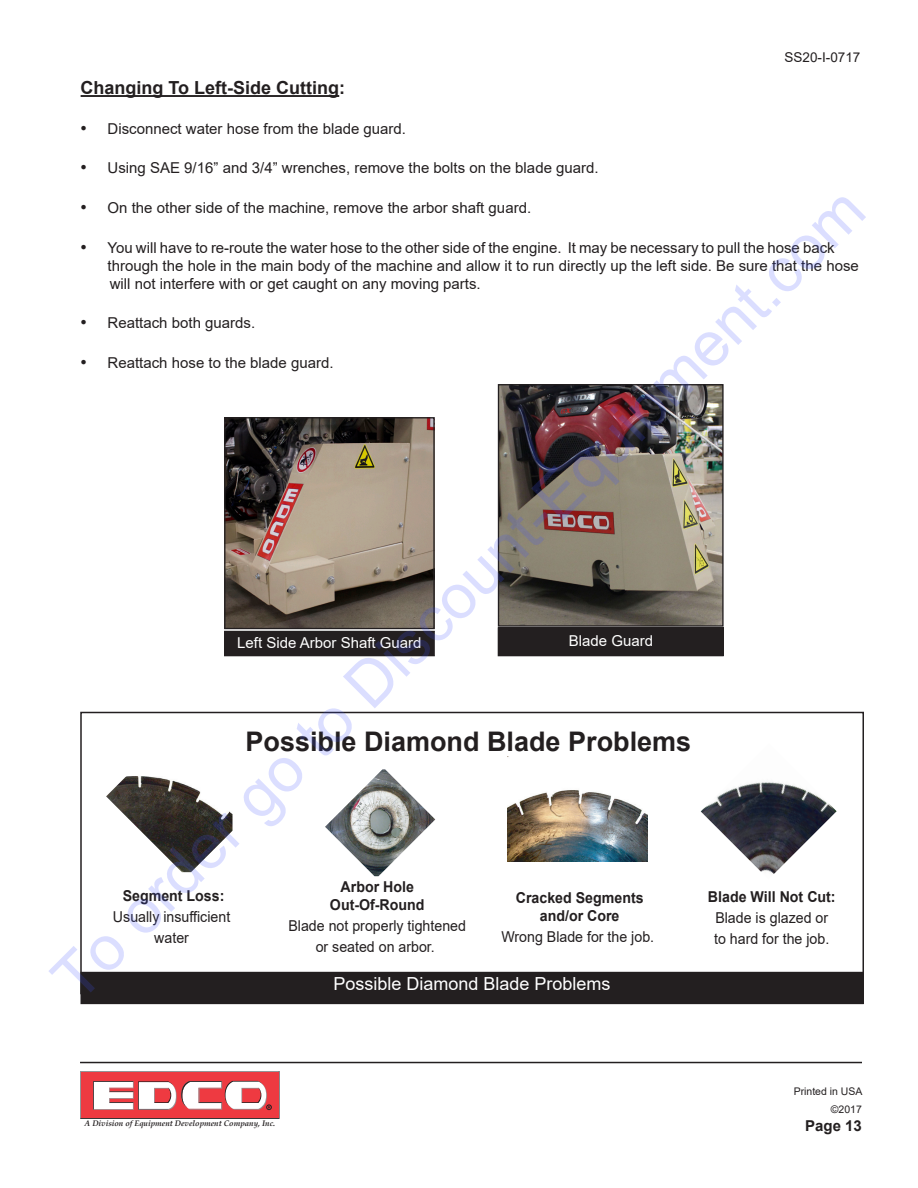
<style>
.page{position:relative;width:918px;height:1188px;background:#fff}
.page>*{position:absolute;margin:0;border:0;box-sizing:border-box;transform-origin:0 0}
.t1{font:63px "Arial";color:rgb(64 84 255/.19)}
.t2{font:700 27px "Arial";color:#231f20}
.Body_text{font:18px "Arial";color:#fff}
.Body_text-2{font:700 18px "Arial";color:#231f20}
.Body_text-3{font:15px/18px "Arial";color:#231f20}
.Body_text-4{font:15px/21px "Arial";color:#231f20;text-align:center;scale:.95 1}
.t3{font:700 15px/18px "Arial";color:#231f20;text-align:center;scale:.95 1}
.Body_text-5{font:15px "Arial";color:#fff}
.t4{font:700 15px "Arial";color:#231f20}
.t5{font:13.5px "Arial";color:#231f20}
.t6{font:10.5px/18px "Arial";color:#231f20;text-align:right}
.t7{font:italic 700 8.1px "Palatino Linotype";color:#231f20}
.s1{font-family:"Times New Roman";font-size:18px}
</style>
<div class="page">
<hr style="left:80px;top:1062px;width:782px;height:1px;background:#231f20">
<svg style="left:80px;top:1071px;width:199px;height:48px"></svg>
<hr style="left:81px;top:95px;width:258px;height:2px;background:#231f20">
<div style="left:498px;top:628px;width:225px;height:28px;background:#231f20"></div>
<div style="left:498px;top:627px;width:226px;height:29px;border:1px solid #231f20"></div>
<div style="left:81px;top:972px;width:782px;height:32px;background:#231f20"></div>
<div style="left:80px;top:712px;width:784px;height:282px;border:2px solid #231f20"></div>
<img style="left:106px;top:776px;width:127px;height:96px">
<img style="left:701px;top:782px;width:136px;height:92px">
<img style="left:325px;top:769px;width:110px;height:107px">
<img style="left:507px;top:790px;width:140px;height:72px">
<img style="left:226px;top:419px;width:207px;height:208px">
<div style="left:224px;top:417px;width:211px;height:212px;border:1px solid #231f20"></div>
<img style="left:500px;top:386px;width:222px;height:239px">
<div style="left:498px;top:384px;width:226px;height:243px;border:1px solid #231f20"></div>
<div style="left:225px;top:631px;width:209px;height:25px;background:#231f20"></div>
<p class="t5" style="left:785px;top:48px;width:77px">SS20-I-0717</p>
<p class="Body_text-2" style="left:81px;top:75px;width:266px">Changing To Left-Side Cutting:</p>
<p class="Body_text-3" style="left:81px;top:119px;width:327px"><span class="s1">•</span> Disconnect water hose from the blade guard.</p>
<p class="Body_text-3" style="left:81px;top:159px;width:520px"><span class="s1">•</span> Using SAE 9/16” and 3/4” wrenches, remove the bolts on the blade guard.</p>
<p class="Body_text-3" style="left:81px;top:199px;width:452px"><span class="s1">•</span> On the other side of the machine, remove the arbor shaft guard.</p>
<p class="Body_text-3" style="left:108px;top:238px;width:753px;text-indent:-27px"><span class="s1">•</span> You will have to re-route the water hose to the other side of the engine. It may be necessary to pull the hose back through the hole in the main body of the machine and allow it to run directly up the left side. Be sure that the hose</p>
<p class="Body_text-3" style="left:110px;top:274px;width:372px">will not interfere with or get caught on any moving parts.</p>
<p class="Body_text-3" style="left:81px;top:314px;width:176px"><span class="s1">•</span> Reattach both guards.</p>
<p class="Body_text-3" style="left:81px;top:353px;width:254px"><span class="s1">•</span> Reattach hose to the blade guard.</p>
<h1 class="t1" style="left:33px;top:958px;width:1118px;rotate:-45deg">To order go to Discount-Equipment.com</h1>
<p class="Body_text-5" style="left:569px;top:630px;width:86px">Blade Guard</p>
<p class="Body_text-5" style="left:237px;top:632px;width:186px">Left Side Arbor Shaft Guard</p>
<h2 class="t2" style="left:246px;top:723px;width:447px">Possible Diamond Blade Problems</h2>
<p class="t3" style="left:330px;top:878px;width:101px">Arbor Hole<br>Out-Of-Round</p>
<p class="Body_text-4" style="left:288px;top:915px;width:188px">Blade not properly tightened or seated on arbor.</p>
<p class="t3" style="left:123px;top:887px;width:109px">Segment Loss:</p>
<p class="Body_text-4" style="left:113px;top:906px;width:125px">Usually insufficient water</p>
<p class="t3" style="left:708px;top:887px;width:136px">Blade Will Not Cut:</p>
<p class="Body_text-4" style="left:714px;top:907px;width:123px;text-align:left">Blade is glazed or to hard for the job.</p>
<p class="t3" style="left:516px;top:889px;width:136px">Cracked Segments and/or Core</p>
<p class="Body_text-4" style="left:501px;top:926px;width:162px">Wrong Blade for the job.</p>
<p class="Body_text" style="left:334px;top:971px;width:279px">Possible Diamond Blade Problems</p>
<p class="t7" style="left:85px;top:1118px;width:192px">A Division of Equipment Development Company, Inc.</p>
<p class="t6" style="left:794px;top:1082px;width:70px">Printed in USA ©2017</p>
<p class="t4" style="left:805px;top:1115px;width:58px">Page 13</p>
</div>
